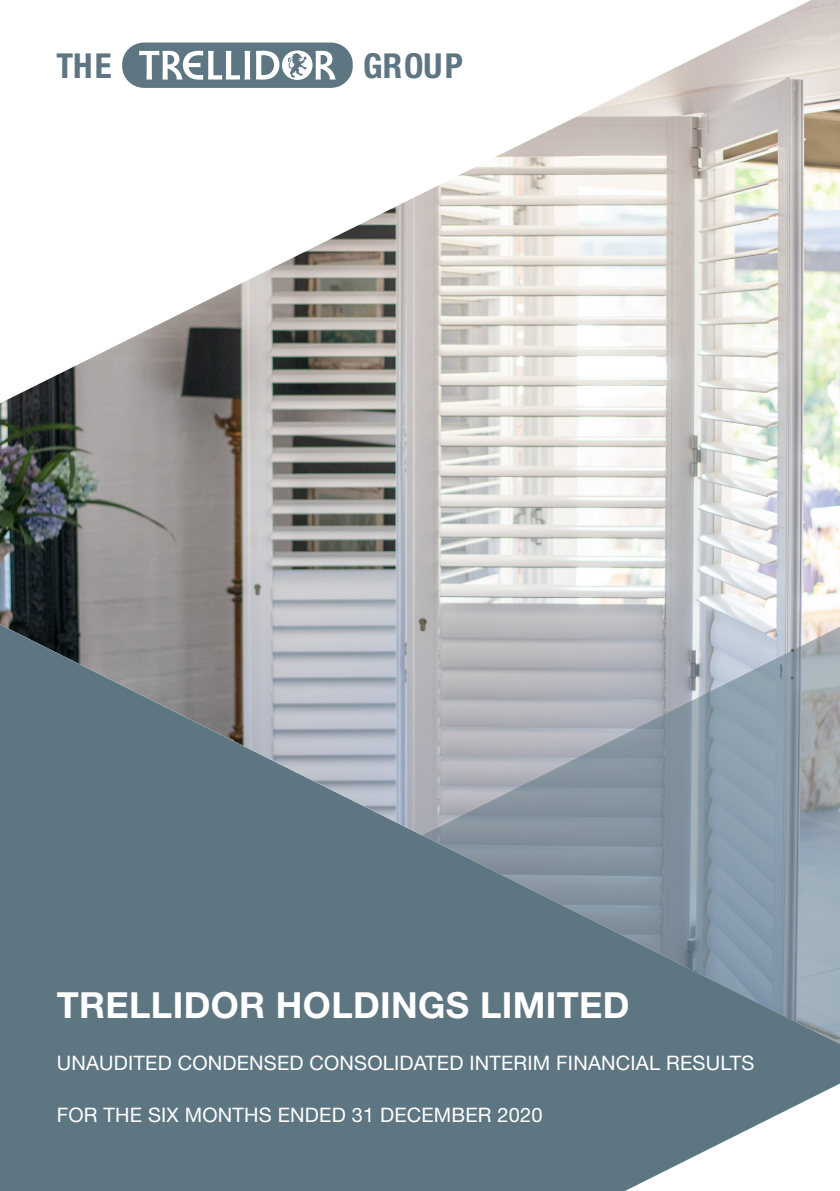
<style>
.page{position:relative;width:840px;height:1191px;background:#fff}
.page>*{position:absolute;margin:0;border:0;box-sizing:border-box;transform-origin:0 0}
.t1{font:700 36px "Helvetica Neue LT Std";letter-spacing:.01em;color:#fff}
.t2{font:700 condensed 34.4px "Helvetica Neue LT Std";letter-spacing:.025em;color:#5d7682}
.t3{font:20px "Helvetica Neue LT Std";letter-spacing:.01em;color:#fff}
</style>
<div class="page">
<img style="left:0;top:0;width:839px;height:624px">
<svg style="left:421px;top:612px;width:418px;height:12px;background:#c6c6c9"></svg>
<svg style="left:0;top:624px;width:839px;height:567px;background:#758792"></svg>
<svg style="left:624px;top:1083px;width:215px;height:108px"></svg>
<h2 class="t2" style="left:56px;top:45px;width:57px">THE</h2>
<h2 class="t2" style="left:363px;top:45px;width:101px">GROUP</h2>
<p class="t1" style="left:57px;top:983px;width:574px">TRELLIDOR HOLDINGS LIMITED</p>
<p class="t3" style="left:57px;top:1051px;width:698px">UNAUDITED CONDENSED CONSOLIDATED INTERIM FINANCIAL RESULTS</p>
<p class="t3" style="left:57px;top:1103px;width:487px">FOR THE SIX MONTHS ENDED 31 DECEMBER 2020</p>
</div>
